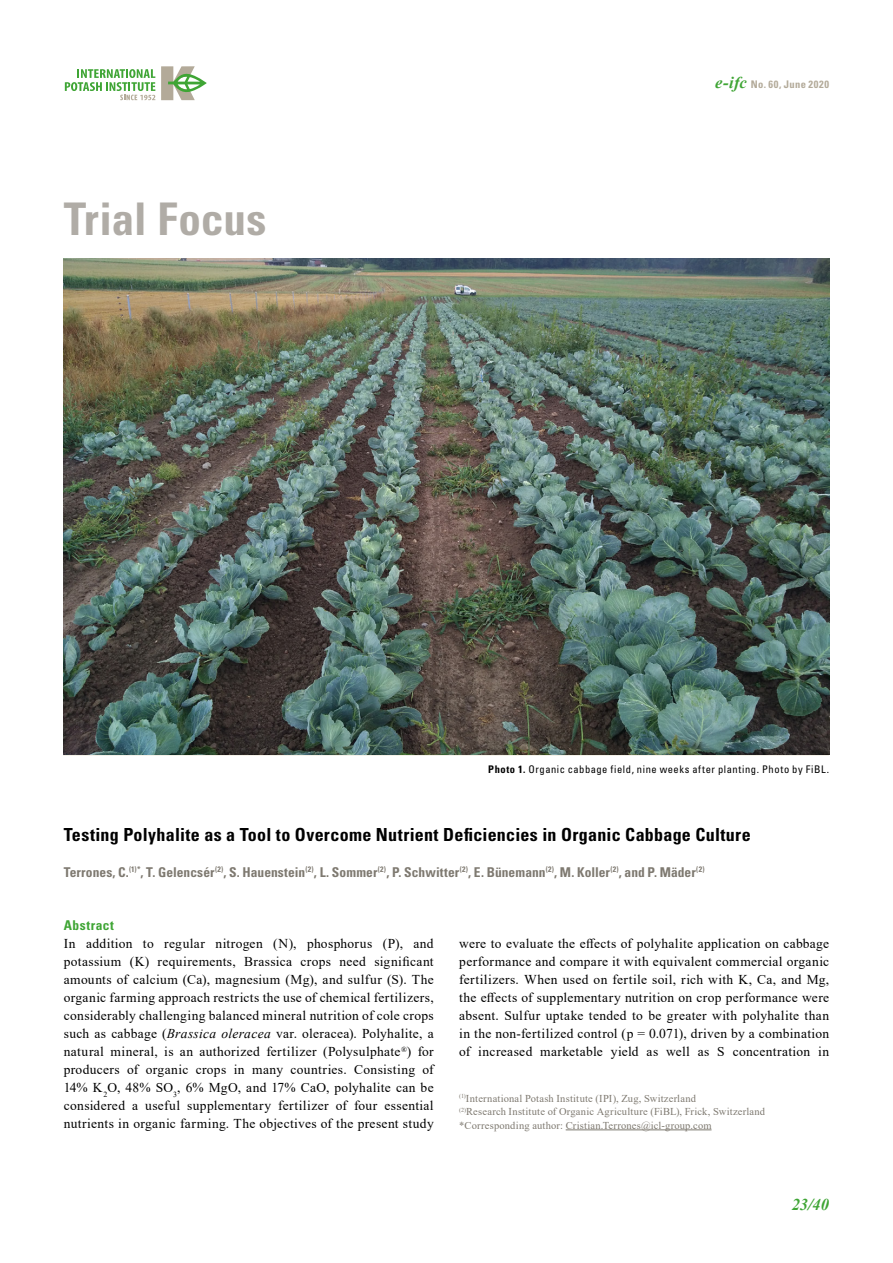
<style>
.page{position:relative;width:893px;height:1263px;background:#fff}
.page>*{position:absolute;margin:0;border:0;box-sizing:border-box;transform-origin:0 0}
.t1{font:700 condensed 45px "Univers LT Std";color:#b0aca6}
.t2{font:700 condensed 18px "Univers LT Std";letter-spacing:.015em;color:#000}
.t3{font:italic 700 16.5px "Times New Roman";color:#3fa535}
.t4{font:13.5px/18px "Times New Roman";letter-spacing:.025em;color:#000;text-align:justify}
.t5{font:700 condensed 13.5px "Univers LT Std";letter-spacing:.005em;color:#7e7970}
.t6{font:700 condensed 13.5px "Univers LT Std";letter-spacing:.04em;color:#3fa535}
.t7{font:10.5px/13.5px "Times New Roman";letter-spacing:.02em;color:#7e7970}
.t8{font:condensed 10.5px "Univers LT Std";letter-spacing:.055em;color:#000}
.t9{font:700 condensed 10.5px "Univers LT Std";letter-spacing:.05em;color:#b3aa99}
.s1{font-family:"Times New Roman";font-style:italic;font-stretch:normal;font-size:16.5px;color:#3fa535}
.s2{font-weight:700}
.s3{font-style:italic}
</style>
<div class="page">
<img style="left:64px;top:259px;width:765px;height:495px">
<svg style="left:161px;top:66px;width:46px;height:34px"></svg>
<svg style="left:65px;top:69px;width:90px;height:31px"></svg>
<hr style="left:566px;top:1129px;width:145px;height:1px;background:#7e7970">
<h1 class="t1" style="left:64px;top:191px;width:204px">Trial Focus</h1>
<p class="t9" style="left:715px;top:78px;width:115px"><span class="s1">e-ifc</span> No. 60, June 2020</p>
<p class="t8" style="left:488px;top:762px;width:342px"><span class="s2">Photo 1.</span> Organic cabbage field, nine weeks after planting. Photo by FiBL.</p>
<h2 class="t2" style="left:64px;top:823px;width:688px">Testing Polyhalite as a Tool to Overcome Nutrient Deficiencies in Organic Cabbage Culture</h2>
<p class="t5" style="left:64px;top:864px;width:642px">Terrones, C.<sup>(1)*</sup>, T. Gelencsér<sup>(2)</sup>, S. Hauenstein<sup>(2)</sup>, L. Sommer<sup>(2)</sup>, P. Schwitter<sup>(2)</sup>, E. Bünemann<sup>(2)</sup>, M. Koller<sup>(2)</sup>, and P. Mäder<sup>(2)</sup></p>
<p class="t6" style="left:64px;top:917px;width:52px">Abstract</p>
<p class="t4" style="left:64px;top:934px;width:371px">In addition to regular nitrogen (N), phosphorus (P), and potassium (K) requirements, Brassica crops need significant amounts of calcium (Ca), magnesium (Mg), and sulfur (S). The organic farming approach restricts the use of chemical fertilizers, considerably challenging balanced mineral nutrition of cole crops such as cabbage (<span class="s3">Brassica oleracea</span> var. oleracea). Polyhalite, a natural mineral, is an authorized fertilizer (Polysulphate<sup>®</sup>) for producers of organic crops in many countries. Consisting of 14% K<sub>2</sub>O, 48% SO<sub>3</sub>, 6% MgO, and 17% CaO, polyhalite can be considered a useful supplementary fertilizer of four essential nutrients in organic farming. The objectives of the present study</p>
<p class="t4" style="left:459px;top:933px;width:371px">were to evaluate the effects of polyhalite application on cabbage performance and compare it with equivalent commercial organic fertilizers. When used on fertile soil, rich with K, Ca, and Mg, the effects of supplementary nutrition on crop performance were absent. Sulfur uptake tended to be greater with polyhalite than in the non-fertilized control (p = 0.071), driven by a combination of increased marketable yield as well as S concentration in</p>
<p class="t7" style="left:459px;top:1091px;width:307px"><sup>(1)</sup>International Potash Institute (IPI), Zug, Switzerland<br><sup>(2)</sup>Research Institute of Organic Agriculture (FiBL), Frick, Switzerland *Corresponding author: Cristian.Terrones@icl-group.com</p>
<p class="t3" style="left:792px;top:1193px;width:39px">23/40</p>
</div>
